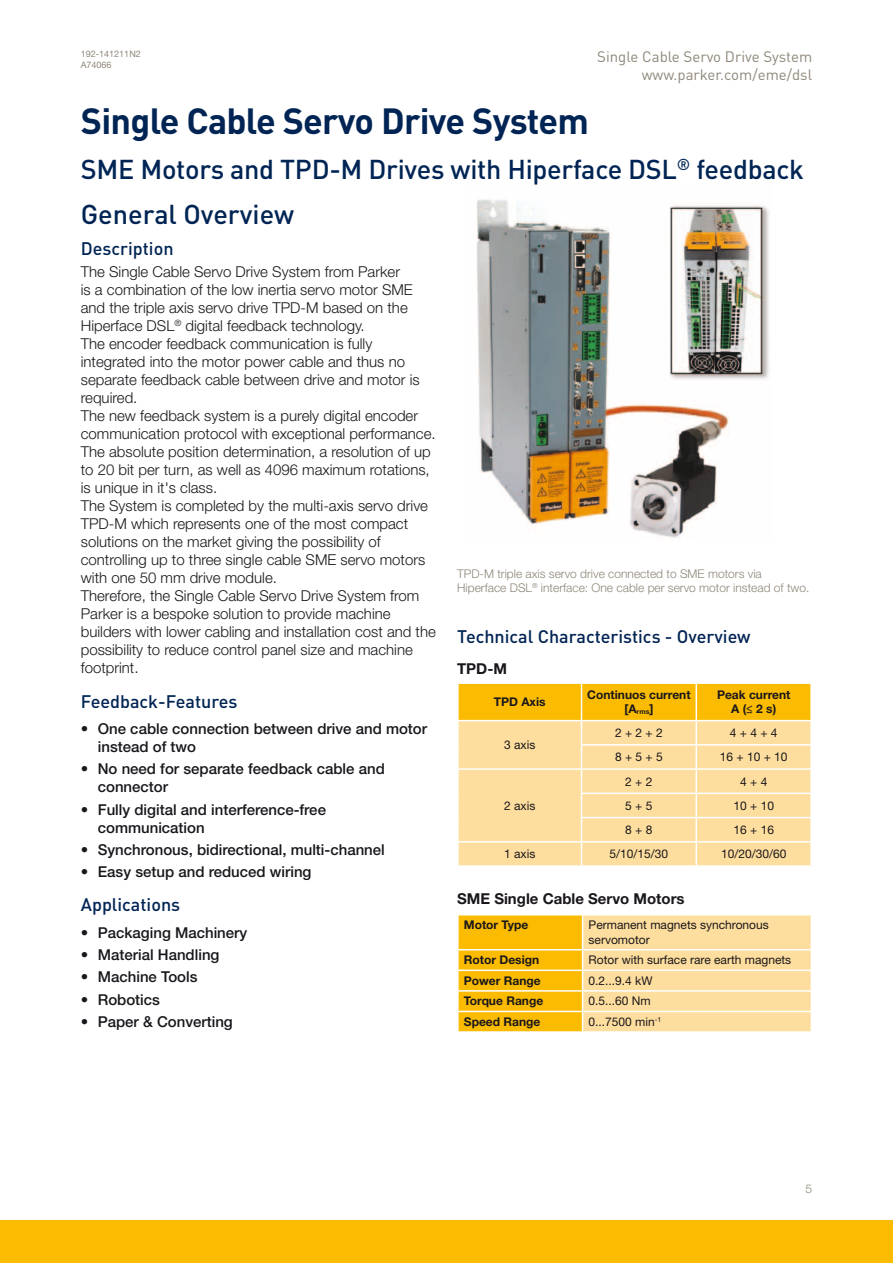
<style>
.page{position:relative;width:893px;height:1263px;background:#fff}
.page>*{position:absolute;margin:0;border:0;box-sizing:border-box;transform-origin:0 0}
.t1{font:700 36px "DINOT";letter-spacing:-.02em;color:#002454}
.t2{font:500 27px/45.2px "DINOT";letter-spacing:-.01em;color:#002454}
.t3{font:500 18px "DINOT";color:#002454}
.t4{font:300 15px/18px "Helvetica Neue LT Std";color:#1a171c}
.t5{font:500 15px/18px "Helvetica Neue LT Std";color:#1a171c}
.t6{font:15px/18px "DINOT";color:#8f8779;text-align:right}
.t7{font:700 15px "Helvetica Neue LT Std";color:#1a171c}
.t8{font:12px/14.4px "Helvetica Neue LT Std";color:#1a171c}
.t9{font:300 12px/14.4px "Helvetica Neue LT Std";color:#8f8779}
.t10{font:700 12px/14.4px "Helvetica Neue LT Std";color:#1a171c;text-align:center}
.t11{font:9px/10.8px "Helvetica Neue LT Std";color:#8f8779}
</style>
<div class="page">
<div style="left:0;top:1220px;width:893px;height:43px;background:#fabb00"></div>
<img style="left:477px;top:199px;width:292px;height:339px">
<svg style="left:458px;top:683px;width:353px;height:182px;background:#fdd984"></svg>
<svg style="left:457px;top:915px;width:355px;height:116px;background:#fcd573"></svg>
<p class="t11" style="left:81px;top:49px;width:62px">192-141211N2<br>A74066</p>
<h1 class="t1" style="left:81px;top:96px;width:510px">Single Cable Servo Drive System</h1>
<h2 class="t2" style="left:81px;top:146px;width:725px">SME Motors and TPD-M Drives with Hiperface DSL<sup>®</sup> feedback<br>General Overview</h2>
<p class="t3" style="left:81px;top:236px;width:94px">Description</p>
<p class="t4" style="left:81px;top:262px;width:357px">The Single Cable Servo Drive System from Parker<br>is a combination of the low inertia servo motor SME and the triple axis servo drive TPD-M based on the Hiperface DSL<sup>®</sup> digital feedback technology.<br>The encoder feedback communication is fully integrated into the motor power cable and thus no separate feedback cable between drive and motor is required.<br>The new feedback system is a purely digital encoder communication protocol with exceptional performance.<br>The absolute position determination, a resolution of up to 20 bit per turn, as well as 4096 maximum rotations, is unique in it's class.<br>The System is completed by the multi-axis servo drive TPD-M which represents one of the most compact solutions on the market giving the possibility of controlling up to three single cable SME servo motors with one 50 mm drive module.<br>Therefore, the Single Cable Servo Drive System from Parker is a bespoke solution to provide machine builders with lower cabling and installation cost and the possibility to reduce control panel size and machine footprint.</p>
<p class="t3" style="left:81px;top:689px;width:158px">Feedback-Features</p>
<p class="t5" style="left:98px;top:720px;width:331px;text-indent:-17px">• One cable connection between drive and motor instead of two</p>
<p class="t5" style="left:98px;top:760px;width:289px;text-indent:-17px">• No need for separate feedback cable and connector</p>
<p class="t5" style="left:98px;top:800px;width:230px;text-indent:-17px">• Fully digital and interference-free communication</p>
<p class="t5" style="left:81px;top:840px;width:306px">• Synchronous, bidirectional, multi-channel</p>
<p class="t5" style="left:81px;top:862px;width:232px">• Easy setup and reduced wiring</p>
<p class="t3" style="left:81px;top:893px;width:101px">Applications</p>
<p class="t5" style="left:81px;top:923px;width:168px">• Packaging Machinery</p>
<p class="t5" style="left:81px;top:946px;width:140px">• Material Handling</p>
<p class="t5" style="left:81px;top:968px;width:118px">• Machine Tools</p>
<p class="t5" style="left:81px;top:990px;width:81px">• Robotics</p>
<p class="t5" style="left:81px;top:1012px;width:154px">• Paper &amp; Converting</p>
<p class="t6" style="left:597px;top:47px;width:216px">Single Cable Servo Drive System www. parker. com/eme/dsl</p>
<p class="t9" style="left:457px;top:566px;width:354px">TPD-M triple axis servo drive connected to SME motors via<br>Hiperface DSL<sup>®</sup> interface: One cable per servo motor instead of two.</p>
<p class="t3" style="left:457px;top:624px;width:295px">Technical Characteristics - Overview</p>
<p class="t7" style="left:457px;top:659px;width:51px">TPD-M</p>
<p class="t10" style="left:494px;top:694px;width:53px">TPD Axis</p>
<p class="t10" style="left:587px;top:687px;width:105px">Continuos current [A<sub>rms</sub>]</p>
<p class="t10" style="left:717px;top:687px;width:75px">Peak current<br>A (≤ 2 s)</p>
<p class="t8" style="left:504px;top:737px;width:33px">3 axis</p>
<p class="t8" style="left:615px;top:725px;width:49px">2 + 2 + 2</p>
<p class="t8" style="left:730px;top:725px;width:49px">4 + 4 + 4</p>
<p class="t8" style="left:615px;top:750px;width:49px">8 + 5 + 5</p>
<p class="t8" style="left:720px;top:750px;width:69px">16 + 10 + 10</p>
<p class="t8" style="left:625px;top:774px;width:29px">2 + 2</p>
<p class="t8" style="left:740px;top:774px;width:29px">4 + 4</p>
<p class="t8" style="left:625px;top:798px;width:29px">5 + 5</p>
<p class="t8" style="left:733px;top:798px;width:42px">10 + 10</p>
<p class="t8" style="left:625px;top:822px;width:29px">8 + 8</p>
<p class="t8" style="left:733px;top:822px;width:42px">16 + 16</p>
<p class="t8" style="left:504px;top:798px;width:33px">2 axis</p>
<p class="t8" style="left:504px;top:846px;width:33px">1 axis</p>
<p class="t8" style="left:610px;top:846px;width:60px">5/10/15/30</p>
<p class="t8" style="left:721px;top:846px;width:67px">10/20/30/60</p>
<p class="t7" style="left:457px;top:889px;width:229px">SME Single Cable Servo Motors</p>
<p class="t10" style="left:464px;top:917px;width:66px">Motor Type</p>
<p class="t8" style="left:589px;top:918px;width:182px">Permanent magnets synchronous servomotor</p>
<p class="t10" style="left:464px;top:952px;width:77px">Rotor Design</p>
<p class="t8" style="left:589px;top:953px;width:204px">Rotor with surface rare earth magnets</p>
<p class="t10" style="left:464px;top:973px;width:78px">Power Range</p>
<p class="t8" style="left:589px;top:973px;width:66px">0.2...9.4 kW</p>
<p class="t10" style="left:464px;top:994px;width:81px">Torque Range</p>
<p class="t8" style="left:589px;top:994px;width:64px">0.5...60 Nm</p>
<p class="t10" style="left:464px;top:1014px;width:78px">Speed Range</p>
<p class="t8" style="left:589px;top:1014px;width:74px">0...7500 min<sup>-1</sup></p>
<p class="t9" style="left:805px;top:1181px;width:8px">5</p>
</div>
